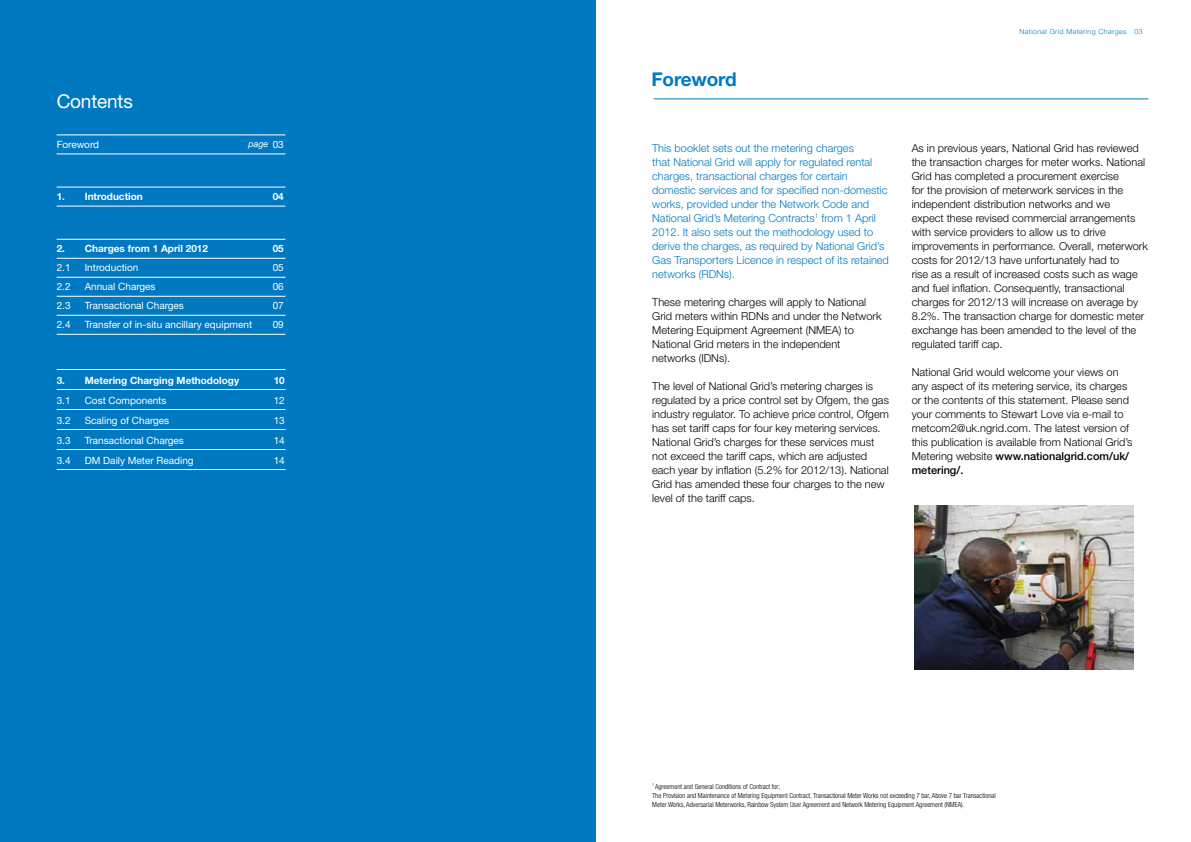
<style>
.page{position:relative;width:1191px;height:842px;background:#fff}
.page>*{position:absolute;margin:0;border:0;box-sizing:border-box;transform-origin:0 0}
.t1{font:19px "Helvetica Neue";letter-spacing:-.01em;color:#fff}
.t2{font:700 19px "Helvetica Neue";letter-spacing:-.01em;color:#0079c1}
.t3{font:300 11px/14px "Helvetica Neue";color:#000}
.t4{font:300 11px/14px "Helvetica Neue";color:#0079c1}
.t5{font:10px "Helvetica Neue";color:#fff}
.t6{font:700 10px "Helvetica Neue";color:#fff}
.t7{font:italic 9px "Helvetica Neue";color:#fff}
.t8{font:300 condensed 7px/9px "Helvetica Neue";color:#000}
.t9{font:300 7px "Helvetica Neue";letter-spacing:.06em;color:#0079c1}
.s1{font-weight:500}
</style>
<div class="page">
<div style="left:0;top:0;width:595px;height:842px;background:#0079c1"></div>
<hr style="left:57px;top:135px;width:228px;height:1px;background:#fff">
<hr style="left:57px;top:154px;width:228px;height:1px;background:#fff">
<hr style="left:57px;top:187px;width:228px;height:1px;background:#fff">
<hr style="left:57px;top:206px;width:228px;height:1px;background:#fff">
<hr style="left:57px;top:239px;width:228px;height:1px;background:#fff">
<hr style="left:57px;top:258px;width:228px;height:1px;background:#fff">
<hr style="left:57px;top:277px;width:228px;height:1px;background:#fff">
<hr style="left:57px;top:296px;width:228px;height:1px;background:#fff">
<hr style="left:57px;top:315px;width:228px;height:1px;background:#fff">
<hr style="left:57px;top:334px;width:228px;height:1px;background:#fff">
<hr style="left:57px;top:369px;width:228px;height:1px;background:#fff">
<hr style="left:57px;top:389px;width:228px;height:1px;background:#fff">
<hr style="left:57px;top:409px;width:228px;height:1px;background:#fff">
<hr style="left:57px;top:429px;width:228px;height:1px;background:#fff">
<hr style="left:57px;top:449px;width:228px;height:1px;background:#fff">
<hr style="left:57px;top:469px;width:228px;height:1px;background:#fff">
<hr style="left:653px;top:98px;width:495px;height:1px;background:#0079c1">
<img style="left:915px;top:506px;width:219px;height:164px">
<h1 class="t1" style="left:57px;top:90px;width:78px">Contents</h1>
<p class="t5" style="left:57px;top:139px;width:44px">Foreword</p>
<p class="t5" style="left:273px;top:139px;width:13px">03</p>
<p class="t7" style="left:248px;top:139px;width:22px">page</p>
<p class="t6" style="left:57px;top:190px;width:88px">1. Introduction</p>
<p class="t6" style="left:273px;top:190px;width:13px">04</p>
<p class="t6" style="left:57px;top:243px;width:153px">2. Charges from 1 April 2012</p>
<p class="t6" style="left:273px;top:243px;width:13px">05</p>
<p class="t5" style="left:57px;top:262px;width:15px">2.1</p>
<p class="t5" style="left:85px;top:262px;width:55px">Introduction</p>
<p class="t5" style="left:273px;top:262px;width:13px">05</p>
<p class="t5" style="left:57px;top:281px;width:15px">2.2</p>
<p class="t5" style="left:85px;top:281px;width:72px">Annual Charges</p>
<p class="t5" style="left:273px;top:281px;width:13px">06</p>
<p class="t5" style="left:57px;top:300px;width:15px">2.3</p>
<p class="t5" style="left:85px;top:300px;width:101px">Transactional Charges</p>
<p class="t5" style="left:273px;top:300px;width:13px">07</p>
<p class="t5" style="left:57px;top:319px;width:15px">2.4</p>
<p class="t5" style="left:85px;top:319px;width:169px">Transfer of in-situ ancillary equipment</p>
<p class="t5" style="left:273px;top:319px;width:13px">09</p>
<p class="t6" style="left:57px;top:374px;width:184px">3. Metering Charging Methodology</p>
<p class="t6" style="left:274px;top:374px;width:13px">10</p>
<p class="t5" style="left:57px;top:394px;width:15px">3.1</p>
<p class="t5" style="left:85px;top:394px;width:83px">Cost Components</p>
<p class="t5" style="left:274px;top:394px;width:13px">12</p>
<p class="t5" style="left:57px;top:414px;width:15px">3.2</p>
<p class="t5" style="left:85px;top:414px;width:86px">Scaling of Charges</p>
<p class="t5" style="left:274px;top:414px;width:13px">13</p>
<p class="t5" style="left:57px;top:434px;width:15px">3.3</p>
<p class="t5" style="left:85px;top:434px;width:101px">Transactional Charges</p>
<p class="t5" style="left:274px;top:434px;width:13px">14</p>
<p class="t5" style="left:57px;top:454px;width:15px">3.4</p>
<p class="t5" style="left:85px;top:454px;width:110px">DM Daily Meter Reading</p>
<p class="t5" style="left:274px;top:454px;width:13px">14</p>
<h1 class="t2" style="left:651px;top:67px;width:87px">Foreword</h1>
<p class="t9" style="left:1019px;top:27px;width:125px">National Grid Metering Charges 03</p>
<p class="t4" style="left:652px;top:141px;width:238px">This booklet sets out the metering charges<br>that National Grid will apply for regulated rental charges, transactional charges for certain domestic services and for specified non-domestic works, provided under the Network Code and National Grid’s Metering Contracts<sup>1</sup> from 1 April 2012. It also sets out the methodology used to derive the charges, as required by National Grid’s Gas Transporters Licence in respect of its retained networks (RDNs).</p>
<p class="t3" style="left:652px;top:295px;width:231px">These metering charges will apply to National Grid meters within RDNs and under the Network Metering Equipment Agreement (NMEA) to National Grid meters in the independent networks (IDNs).</p>
<p class="t3" style="left:652px;top:379px;width:238px">The level of National Grid’s metering charges is regulated by a price control set by Ofgem, the gas industry regulator. To achieve price control, Ofgem has set tariff caps for four key metering services.<br>National Grid’s charges for these services must not exceed the tariff caps, which are adjusted each year by inflation (5.2% for 2012/13). National Grid has amended these four charges to the new level of the tariff caps.</p>
<p class="t3" style="left:911px;top:141px;width:238px">As in previous years, National Grid has reviewed the transaction charges for meter works. National Grid has completed a procurement exercise<br>for the provision of meterwork services in the independent distribution networks and we<br>expect these revised commercial arrangements with service providers to allow us to drive improvements in performance. Overall, meterwork costs for 2012/13 have unfortunately had to<br>rise as a result of increased costs such as wage and fuel inflation. Consequently, transactional charges for 2012/13 will increase on average by 8.2%. The transaction charge for domestic meter exchange has been amended to the level of the regulated tariff cap.</p>
<p class="t3" style="left:911px;top:365px;width:222px">National Grid would welcome your views on any aspect of its metering service, its charges or the contents of this statement. Please send your comments to Stewart Love via e-mail to metcom2@uk.ngrid.com. The latest version of this publication is available from National Grid’s Metering website <span class="s1">www.nationalgrid.com/uk/ metering/.</span></p>
<p class="t8" style="left:652px;top:782px;width:345px"><sup>1</sup> Agreement and General Conditions of Contract for;<br>The Provision and Maintenance of Metering Equipment Contract, Transactional Meter Works not exceeding 7 bar, Above 7 bar Transactional<br>Meter Works, Adversarial Meterworks, Rainbow System User Agreement and Network Metering Equipment Agreement (NMEA).</p>
</div>
